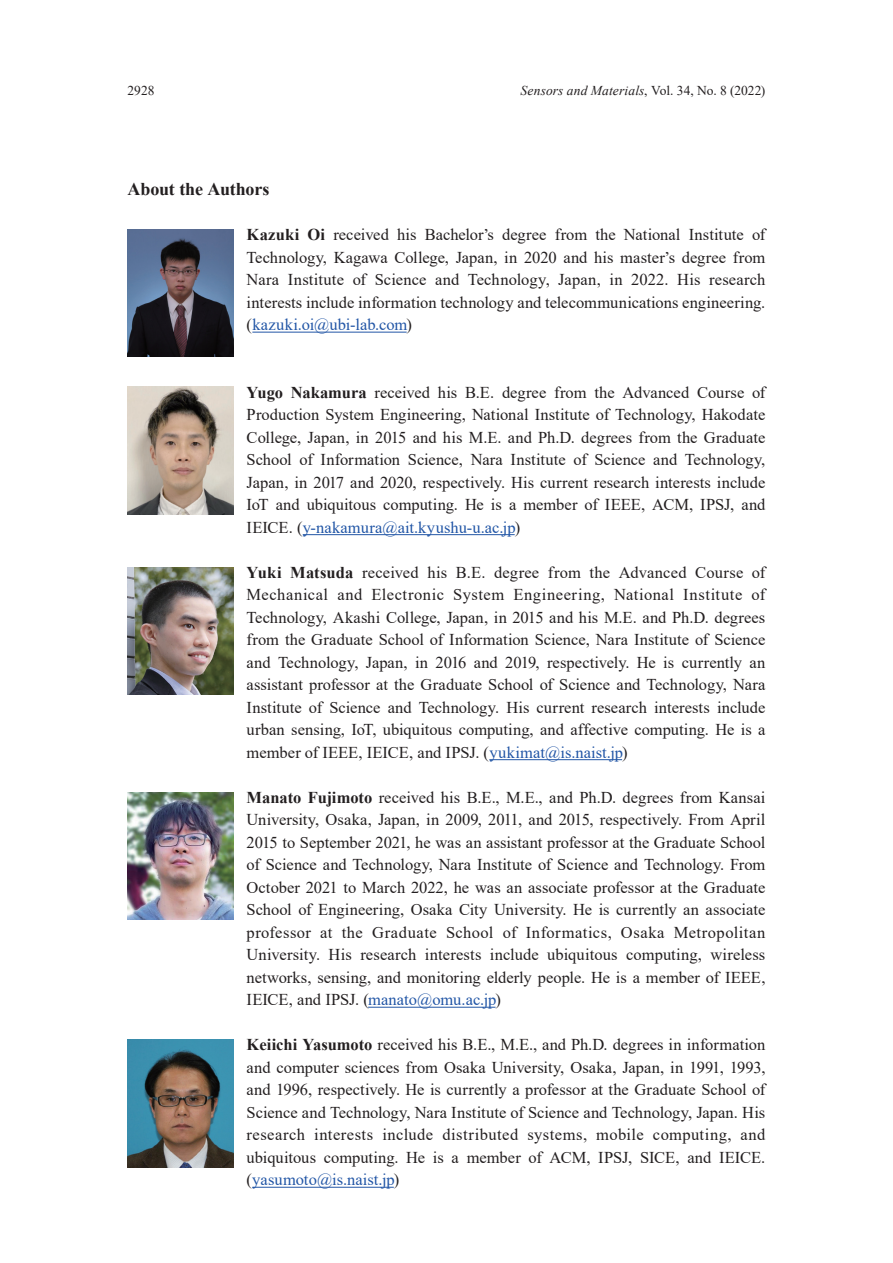
<style>
.page{position:relative;width:893px;height:1263px;background:#fff}
.page>*{position:absolute;margin:0;border:0;box-sizing:border-box;transform-origin:0 0}
.t1{font:700 18px "Times New Roman";letter-spacing:-.015em;color:#231f20}
.t2{font:16.5px/22.5px "Times New Roman";color:#231f20;text-align:justify}
.t3{font:italic 13.5px "Times New Roman";letter-spacing:.01em;color:#231f20}
.t4{font:13.5px "Times New Roman";color:#231f20}
.s1{font-style:normal}
.s2{font-weight:700}
.s3{color:#2256a6}
</style>
<div class="page">
<hr style="left:252px;top:332px;width:155px;height:1px;background:#2256a6">
<hr style="left:303px;top:534px;width:212px;height:1px;background:#2256a6">
<hr style="left:489px;top:759px;width:133px;height:1px;background:#2256a6">
<hr style="left:368px;top:1007px;width:128px;height:1px;background:#2256a6">
<hr style="left:252px;top:1187px;width:142px;height:1px;background:#2256a6">
<img style="left:128px;top:229px;width:106px;height:128px">
<img style="left:128px;top:387px;width:106px;height:127px">
<img style="left:128px;top:567px;width:106px;height:128px">
<img style="left:128px;top:792px;width:106px;height:128px">
<img style="left:128px;top:1039px;width:106px;height:128px">
<p class="t4" style="left:128px;top:81px;width:28px">2928</p>
<p class="t3" style="left:520px;top:81px;width:246px">Sensors and Materials<span class="s1">, Vol. 34, No. 8 (2022)</span></p>
<p class="t1" style="left:128px;top:176px;width:143px">About the Authors</p>
<p class="t2" style="left:247px;top:223px;width:520px"><span class="s2">Kazuki Oi</span> received his Bachelor’s degree from the National Institute of Technology, Kagawa College, Japan, in 2020 and his master’s degree from Nara Institute of Science and Technology, Japan, in 2022. His research interests include information technology and telecommunications engineering. (<span class="s3">kazuki.oi@ubi-lab.com</span>)</p>
<p class="t2" style="left:247px;top:380px;width:520px"><span class="s2">Yugo Nakamura</span> received his B.E. degree from the Advanced Course of Production System Engineering, National Institute of Technology, Hakodate College, Japan, in 2015 and his M.E. and Ph.D. degrees from the Graduate School of Information Science, Nara Institute of Science and Technology, Japan, in 2017 and 2020, respectively. His current research interests include IoT and ubiquitous computing. He is a member of IEEE, ACM, IPSJ, and IEICE. (<span class="s3">y-nakamura@ait.kyushu-u.ac.jp</span>)</p>
<p class="t2" style="left:247px;top:560px;width:520px"><span class="s2">Yuki Matsuda</span> received his B.E. degree from the Advanced Course of Mechanical and Electronic System Engineering, National Institute of Technology, Akashi College, Japan, in 2015 and his M.E. and Ph.D. degrees from the Graduate School of Information Science, Nara Institute of Science and Technology, Japan, in 2016 and 2019, respectively. He is currently an assistant professor at the Graduate School of Science and Technology, Nara Institute of Science and Technology. His current research interests include urban sensing, IoT, ubiquitous computing, and affective computing. He is a member of IEEE, IEICE, and IPSJ. (<span class="s3">yukimat@is.naist.jp</span>)</p>
<p class="t2" style="left:247px;top:785px;width:520px"><span class="s2">Manato Fujimoto</span> received his B.E., M.E., and Ph.D. degrees from Kansai University, Osaka, Japan, in 2009, 2011, and 2015, respectively. From April 2015 to September 2021, he was an assistant professor at the Graduate School of Science and Technology, Nara Institute of Science and Technology. From October 2021 to March 2022, he was an associate professor at the Graduate School of Engineering, Osaka City University. He is currently an associate professor at the Graduate School of Informatics, Osaka Metropolitan University. His research interests include ubiquitous computing, wireless networks, sensing, and monitoring elderly people. He is a member of IEEE, IEICE, and IPSJ. (<span class="s3">manato@omu.ac.jp</span>)</p>
<p class="t2" style="left:247px;top:1033px;width:520px"><span class="s2">Keiichi Yasumoto</span> received his B.E., M.E., and Ph.D. degrees in information and computer sciences from Osaka University, Osaka, Japan, in 1991, 1993, and 1996, respectively. He is currently a professor at the Graduate School of Science and Technology, Nara Institute of Science and Technology, Japan. His research interests include distributed systems, mobile computing, and ubiquitous computing. He is a member of ACM, IPSJ, SICE, and IEICE. (<span class="s3">yasumoto@is.naist.jp</span>)</p>
</div>
